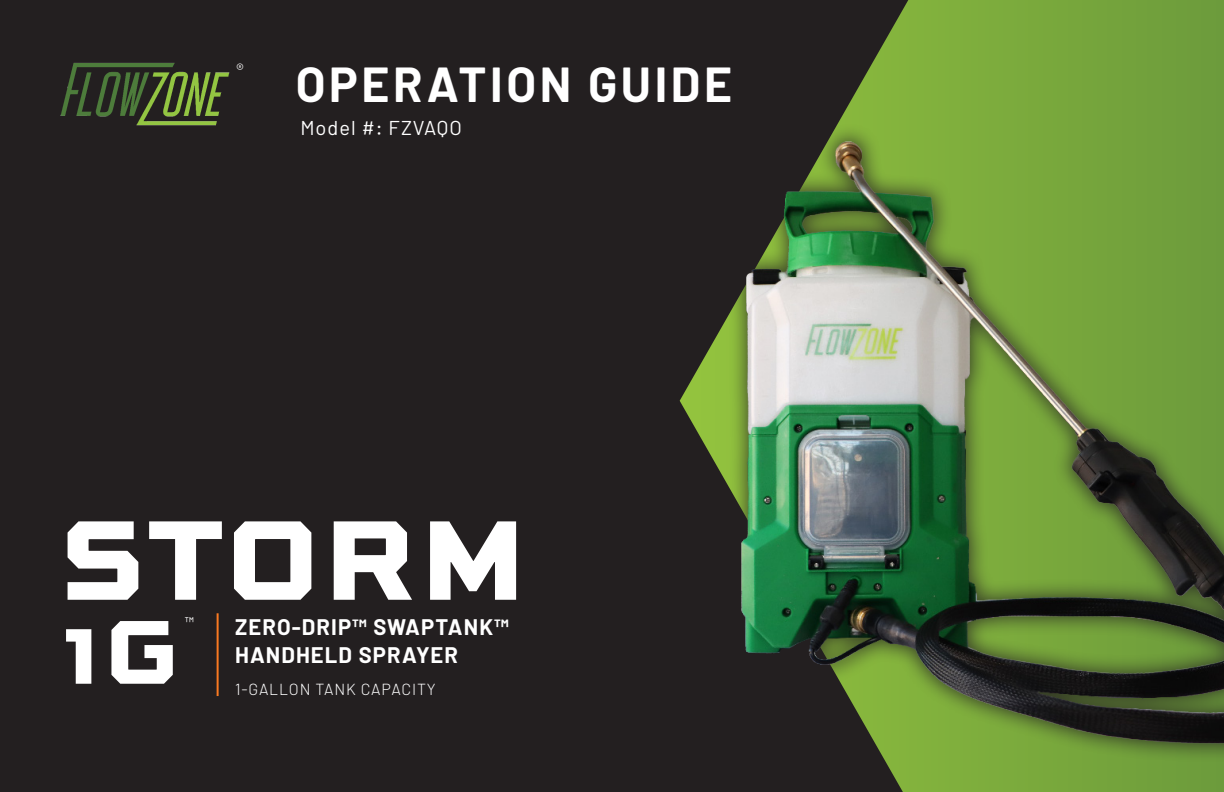
<style>
.page{position:relative;width:1224px;height:792px;background:#231f20}
.page>*{position:absolute;margin:0;border:0;box-sizing:border-box;transform-origin:0 0}
.t1{font:800 120px "Sweet Square Pro";letter-spacing:.01em;color:#fff}
.t2{font:800 96px "Sweet Square Pro";color:#fff}
.t3{font:700 48px "Barlow";letter-spacing:.075em;color:#fff}
.t4{font:700 22px "Barlow";letter-spacing:.05em;color:#fff}
.t5{font:20px "Barlow";letter-spacing:.05em;color:#fff}
.t6{font:300 16px "Barlow";letter-spacing:.05em;color:#fff}
.t7{font:16px "Barlow";color:#fff}
.t8{font:14px "Barlow";color:#fff}
</style>
<div class="page">
<hr style="left:217px;top:613px;width:2px;height:83px;background:#fa7921">
<img style="left:60px;top:62px;width:170px;height:64px">
<svg style="left:855px;top:0;width:369px;height:792px;background:#719c3a"></svg>
<img style="left:679px;top:93px;width:545px;height:663px">
<p class="t7" style="left:236px;top:60px;width:9px">®</p>
<p class="t3" style="left:296px;top:55px;width:438px">OPERATION GUIDE</p>
<p class="t5" style="left:300px;top:115px;width:163px">Model #: FZVAQO</p>
<p class="t1" style="left:59px;top:467px;width:470px">STORM</p>
<p class="t2" style="left:63px;top:577px;width:117px">1G</p>
<p class="t8" style="left:185px;top:614px;width:11px">™</p>
<p class="t4" style="left:235px;top:614px;width:275px">ZERO-DRIP™ SWAPTANK™</p>
<p class="t4" style="left:235px;top:642px;width:224px">HANDHELD SPRAYER</p>
<p class="t6" style="left:235px;top:679px;width:202px">1-GALLON TANK CAPACITY</p>
</div>
